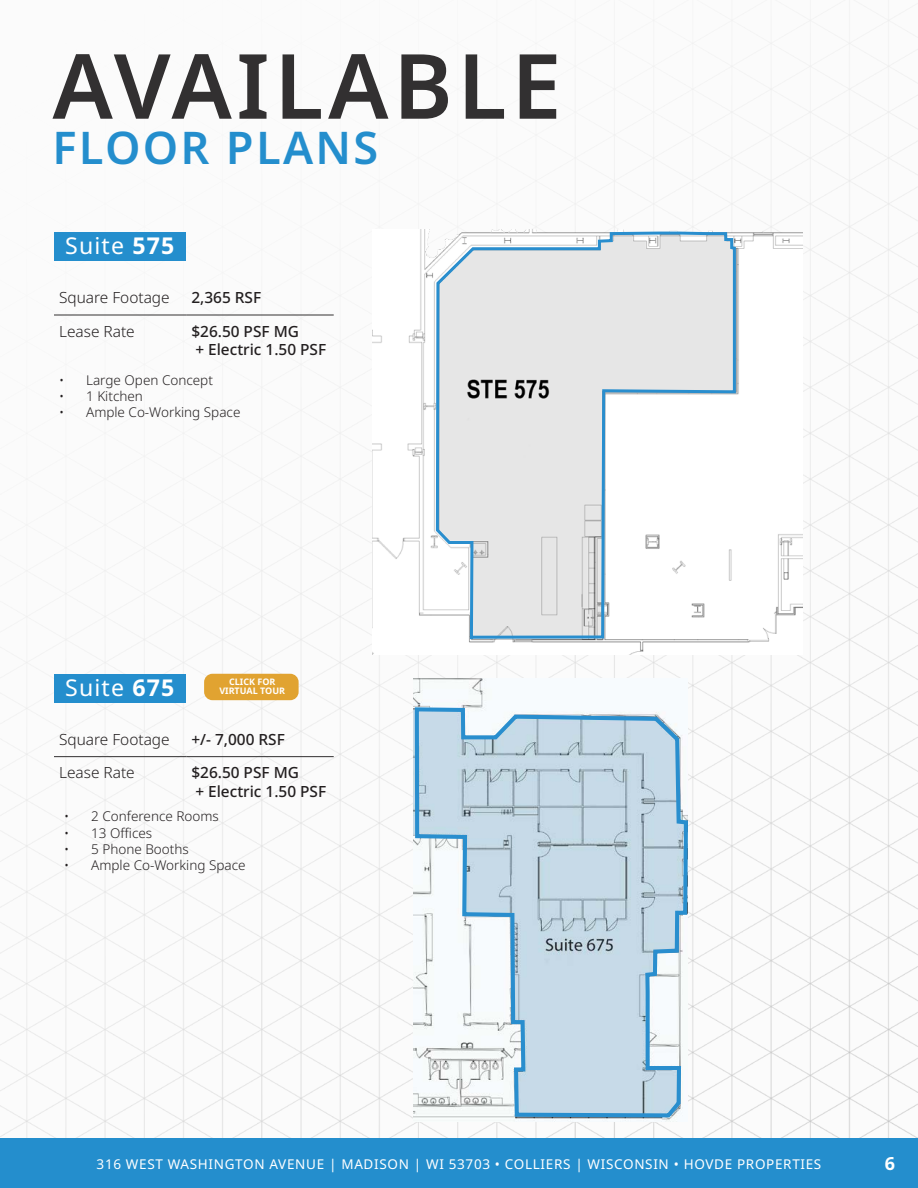
<style>
.page{position:relative;width:918px;height:1188px;background:#fff}
.page>*{position:absolute;margin:0;border:0;box-sizing:border-box;transform-origin:0 0}
.t1{font:600 90px "Noto Sans";letter-spacing:.05em;color:#323031}
.t2{font:600 45px "Noto Sans";letter-spacing:.05em;color:#248ecd}
.t3{font:23.1px "Noto Sans";letter-spacing:.05em;color:#fff}
.t4{font:700 18px "Noto Sans";color:#fff}
.t5{font:500 15.45px "Noto Sans";color:#231f20}
.t6{font:300 15.45px "Noto Sans";color:#231f20}
.t7{font:300 13.5px "Noto Sans";color:#231f20}
.t8{font:13.5px "Noto Sans";letter-spacing:.05em;color:#fff}
.t9{font:700 9px "Noto Sans";color:#fff}
.s1{font-weight:700}
</style>
<div class="page">
<img style="left:0;top:0;width:918px;height:1138px">
<div style="left:0;top:1138px;width:918px;height:50px;background:#248ecd"></div>
<img style="left:372px;top:230px;width:430px;height:425px">
<div style="left:54px;top:233px;width:132px;height:28px;background:#248ecd"></div>
<hr style="left:54px;top:315px;width:132px;height:1px;background:#323031">
<hr style="left:186px;top:315px;width:148px;height:1px;background:#323031">
<svg style="left:434px;top:230px;width:303px;height:412px"></svg>
<div style="left:204px;top:674px;width:95px;height:26px;background:#e1a331;border-radius:8px"></div>
<div style="left:54px;top:674px;width:132px;height:29px;background:#248ecd"></div>
<hr style="left:54px;top:756px;width:132px;height:1px;background:#323031">
<hr style="left:186px;top:756px;width:148px;height:1px;background:#323031">
<img style="left:414px;top:678px;width:273px;height:444px">
<svg style="left:413px;top:705px;width:277px;height:414px"></svg>
<p class="t1" style="left:52px;top:23px;width:511px">AVAILABLE</p>
<p class="t2" style="left:52px;top:116px;width:327px">FLOOR PLANS</p>
<p class="t3" style="left:65px;top:230px;width:111px">Suite <span class="s1">575</span></p>
<p class="t6" style="left:59px;top:286px;width:112px">Square Footage</p>
<p class="t5" style="left:191px;top:286px;width:71px">2,365 RSF</p>
<p class="t6" style="left:59px;top:320px;width:77px">Lease Rate</p>
<p class="t5" style="left:191px;top:320px;width:109px">$26.50 PSF MG</p>
<p class="t5" style="left:195px;top:339px;width:132px">+ Electric 1.50 PSF</p>
<p class="t7" style="left:59px;top:371px;width:155px">• Large Open Concept</p>
<p class="t7" style="left:59px;top:387px;width:85px">• 1 Kitchen</p>
<p class="t7" style="left:59px;top:403px;width:183px">• Ample Co-Working Space</p>
<p class="t9" style="left:229px;top:676px;width:48px">CLICK FOR</p>
<p class="t3" style="left:65px;top:671px;width:111px">Suite <span class="s1">675</span></p>
<p class="t9" style="left:219px;top:685px;width:67px">VIRTUAL TOUR</p>
<p class="t6" style="left:59px;top:728px;width:112px">Square Footage</p>
<p class="t5" style="left:191px;top:728px;width:95px">+/- 7,000 RSF</p>
<p class="t6" style="left:59px;top:762px;width:77px">Lease Rate</p>
<p class="t7" style="left:64px;top:807px;width:156px">• 2 Conference Rooms</p>
<p class="t7" style="left:64px;top:823px;width:89px">• 13 Offices</p>
<p class="t7" style="left:64px;top:839px;width:126px">• 5 Phone Booths</p>
<p class="t7" style="left:64px;top:856px;width:183px">• Ample Co-Working Space</p>
<p class="t5" style="left:191px;top:762px;width:109px">$26.50 PSF MG</p>
<p class="t5" style="left:195px;top:780px;width:132px">+ Electric 1.50 PSF</p>
<p class="t8" style="left:97px;top:1155px;width:726px">316 WEST WASHINGTON AVENUE | MADISON | WI 53703 • COLLIERS | WISCONSIN • HOVDE PROPERTIES</p>
<h3 class="t4" style="left:885px;top:1151px;width:12px">6</h3>
</div>
